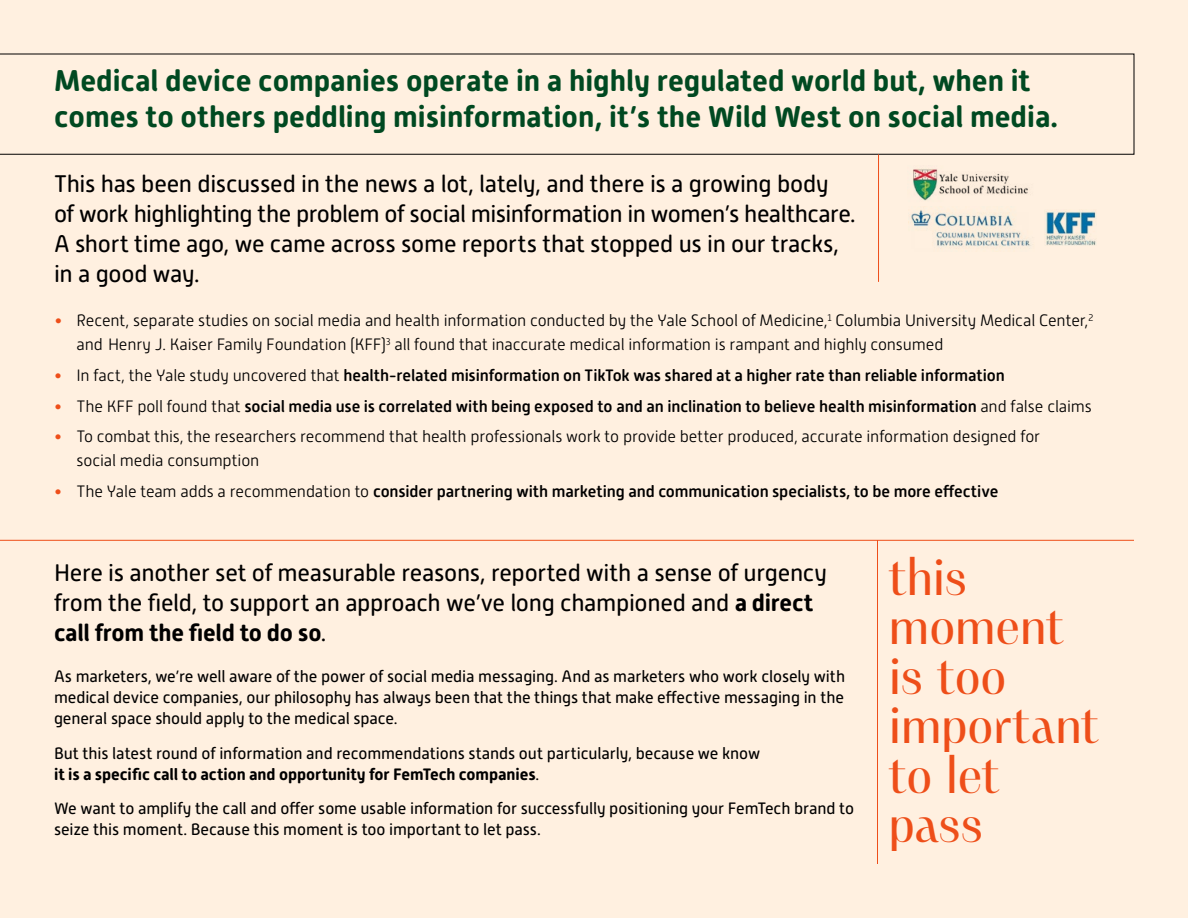
<style>
.page{position:relative;width:1188px;height:918px;background:#fff0e0}
.page>*{position:absolute;margin:0;border:0;box-sizing:border-box;transform-origin:0 0}
.t1{font:49.5px/49.5px "PF Marlet Display";letter-spacing:-.015em;color:#ee4e19}
.t2{font:700 30px/36px "Alwyn New Rounded";color:#004921}
.t3{font:24px/30px "Alwyn New Rounded";letter-spacing:-.015em;color:#000}
.t4{font:16.5px/21px "Alwyn New Rounded";letter-spacing:-.005em;color:#000}
.t5{font:300 16.5px/24px "Alwyn New Rounded";letter-spacing:-.01em;color:#000}
.t6{font:500 16.5px "Alwyn New Rounded";letter-spacing:-.005em;color:#000}
.s1{color:#ee4e19}
.s2{font-weight:300;color:#ee4e19}
.s3{font-weight:300}
.s4{font-weight:700}
</style>
<div class="page">
<hr style="left:878px;top:154px;width:1px;height:128px;background:#ee4e19">
<hr style="left:0;top:540px;width:1134px;height:1px;background:#ee4e19">
<hr style="left:877px;top:540px;width:1px;height:324px;background:#ee4e19">
<img style="left:1045px;top:211px;width:51px;height:35px">
<img style="left:908px;top:210px;width:123px;height:39px">
<img style="left:913px;top:169px;width:115px;height:32px">
<h2 class="t2" style="left:54px;top:63px;width:1006px">Medical device companies operate in a highly regulated world but, when it comes to others peddling misinformation, it’s the Wild West on social media.</h2>
<p class="t3" style="left:54px;top:169px;width:803px">This has been discussed in the news a lot, lately, and there is a growing body<br>of work highlighting the problem of social misinformation in women’s healthcare.<br>A short time ago, we came across some reports that stopped us in our tracks, in a good way.</p>
<p class="t5" style="left:77px;top:308px;width:1018px;text-indent:-23px"><span class="s1">•</span> Recent, separate studies on social media and health information conducted by the Yale School of Medicine,<sup>1</sup> Columbia University Medical Center,<sup>2 </sup>and Henry J. Kaiser Family Foundation (KFF)<sup>3</sup> all found that inaccurate medical information is rampant and highly consumed</p>
<p class="t6" style="left:54px;top:366px;width:952px"><span class="s2">•</span> <span class="s3">In fact, the Yale study uncovered that</span> health-related misinformation on TikTok was shared at a higher rate than reliable information</p>
<p class="t6" style="left:54px;top:396px;width:1039px"><span class="s2">•</span> <span class="s3">The KFF poll found that</span> social media use is correlated with being exposed to and an inclination to believe health misinformation <span class="s3">and false claims</span></p>
<p class="t5" style="left:77px;top:425px;width:965px;text-indent:-23px"><span class="s1">•</span> To combat this, the researchers recommend that health professionals work to provide better produced, accurate information designed for social media consumption</p>
<p class="t6" style="left:54px;top:482px;width:946px"><span class="s2">•</span> <span class="s3">The Yale team adds a recommendation to</span> consider partnering with marketing and communication specialists, to be more effective</p>
<h3 class="t3" style="left:54px;top:558px;width:774px">Here is another set of measurable reasons, reported with a sense of urgency from the field, to support an approach we’ve long championed and <span class="s4">a direct call from the field to do so</span>.</h3>
<p class="t4" style="left:54px;top:666px;width:793px;text-align:justify">As marketers, we’re well aware of the power of social media messaging. And as marketers who work closely with medical device companies, our philosophy has always been that the things that make effective messaging in the general space should apply to the medical space.</p>
<p class="t4" style="left:54px;top:743px;width:708px">But this latest round of information and recommendations stands out particularly, because we know <span class="s4">it is a specific call to action and opportunity for FemTech companies</span>.</p>
<p class="t4" style="left:54px;top:798px;width:802px">We want to amplify the call and offer some usable information for successfully positioning your FemTech brand to seize this moment. Because this moment is too important to let pass.</p>
<h1 class="t1" style="left:889px;top:554px;width:212px">this moment is too important to let pass</h1>
</div>
